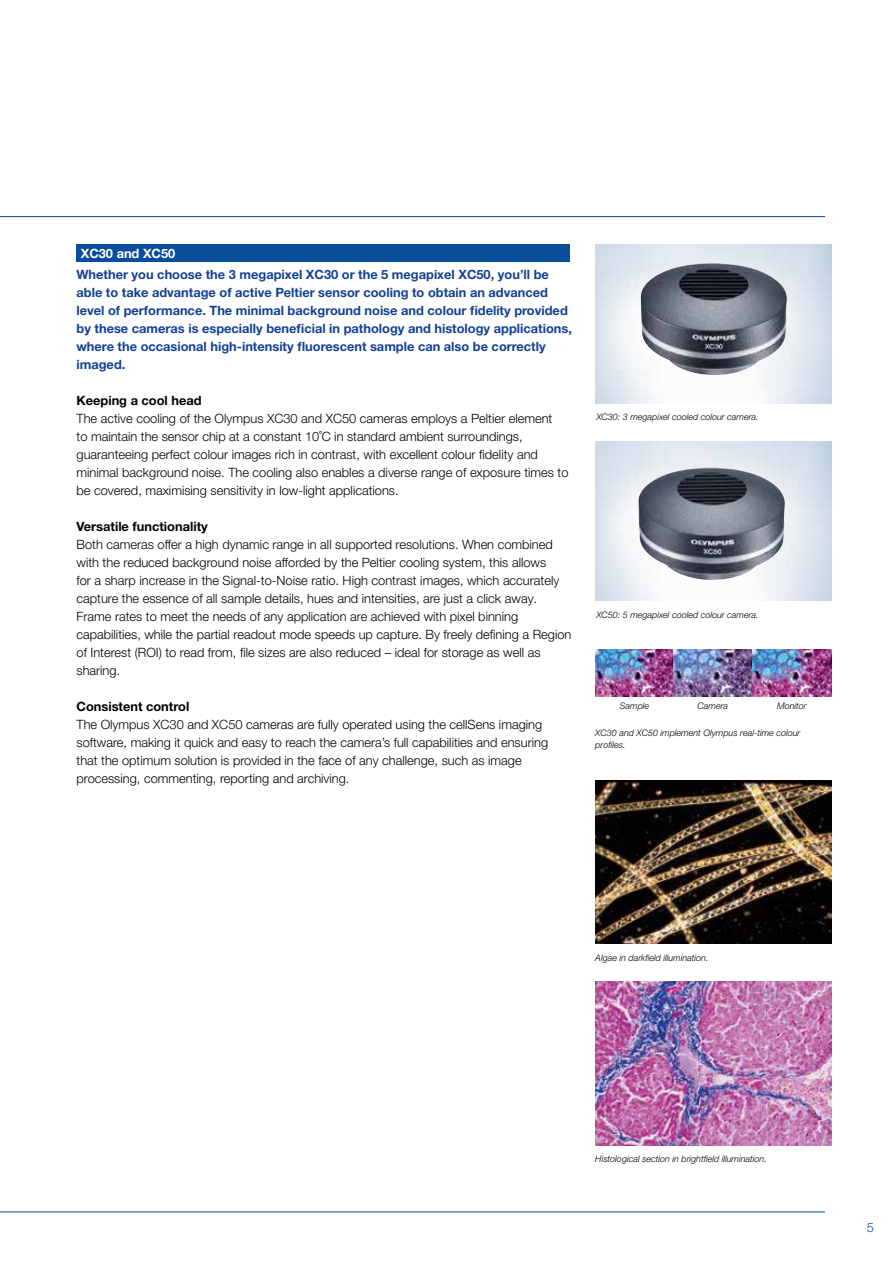
<style>
.page{position:relative;width:893px;height:1263px;background:#fff}
.page>*{position:absolute;margin:0;border:0;box-sizing:border-box;transform-origin:0 0}
.t1{font:300 12.9px/18px "Helvetica Neue LT Pro";color:#000}
.t2{font:700 12.9px/18px "Helvetica Neue LT Pro";color:#134094}
.t3{font:700 12.9px "Helvetica Neue LT Pro";color:#000}
.t4{font:700 12.9px "Helvetica Neue LT Pro";color:#fff}
.t5{font:300 12.9px "Helvetica Neue LT Pro";color:#0b4d9d}
.t6{font:italic 300 9px/12px "Helvetica Neue LT Pro";color:#000}
</style>
<div class="page">
<hr style="left:0;top:1212px;width:825px;height:1px;background:#134094">
<hr style="left:0;top:216px;width:825px;height:1px;background:#134094">
<div style="left:77px;top:244px;width:493px;height:18px;background:#0b4d9d"></div>
<img style="left:595px;top:649px;width:236px;height:48px">
<img style="left:595px;top:780px;width:236px;height:163px">
<img style="left:595px;top:982px;width:236px;height:163px">
<img style="left:641px;top:263px;width:147px;height:114px">
<img style="left:637px;top:467px;width:148px;height:115px">
<p class="t4" style="left:81px;top:245px;width:96px">XC30 and XC50</p>
<p class="t2" style="left:77px;top:265px;width:497px">Whether you choose the 3 megapixel XC30 or the 5 megapixel XC50, you’ll be able to take advantage of active Peltier sensor cooling to obtain an advanced level of performance. The minimal background noise and colour fidelity provided by these cameras is especially beneficial in pathology and histology applications, where the occasional high-intensity fluorescent sample can also be correctly imaged.</p>
<p class="t3" style="left:77px;top:392px;width:127px">Keeping a cool head</p>
<p class="t1" style="left:77px;top:409px;width:494px">The active cooling of the Olympus XC30 and XC50 cameras employs a Peltier element<br>to maintain the sensor chip at a constant 10˚C in standard ambient surroundings, guaranteeing perfect colour images rich in contrast, with excellent colour fidelity and minimal background noise. The cooling also enables a diverse range of exposure times to be covered, maximising sensitivity in low-light applications.</p>
<p class="t3" style="left:77px;top:518px;width:133px">Versatile functionality</p>
<p class="t1" style="left:77px;top:535px;width:496px">Both cameras offer a high dynamic range in all supported resolutions. When combined with the reduced background noise afforded by the Peltier cooling system, this allows<br>for a sharp increase in the Signal-to-Noise ratio. High contrast images, which accurately capture the essence of all sample details, hues and intensities, are just a click away.<br>Frame rates to meet the needs of any application are achieved with pixel binning capabilities, while the partial readout mode speeds up capture. By freely defining a Region of Interest (ROI) to read from, file sizes are also reduced – ideal for storage as well as sharing.</p>
<p class="t3" style="left:77px;top:698px;width:114px">Consistent control</p>
<p class="t1" style="left:77px;top:715px;width:473px">The Olympus XC30 and XC50 cameras are fully operated using the cellSens imaging software, making it quick and easy to reach the camera’s full capabilities and ensuring that the optimum solution is provided in the face of any challenge, such as image processing, commenting, reporting and archiving.</p>
<p class="t6" style="left:596px;top:411px;width:164px">XC30: 3 megapixel cooled colour camera.</p>
<p class="t6" style="left:596px;top:608px;width:164px">XC50: 5 megapixel cooled colour camera.</p>
<p class="t6" style="left:620px;top:699px;width:31px">Sample</p>
<p class="t6" style="left:698px;top:699px;width:32px">Camera</p>
<p class="t6" style="left:777px;top:699px;width:31px">Monitor</p>
<p class="t6" style="left:595px;top:727px;width:207px">XC30 and XC50 implement Olympus real-time colour profiles.</p>
<p class="t6" style="left:595px;top:951px;width:115px">Algae in darkfield illumination.</p>
<p class="t6" style="left:595px;top:1153px;width:173px">Histological section in brightfield illumination.</p>
<p class="t5" style="left:867px;top:1219px;width:9px">5</p>
</div>
